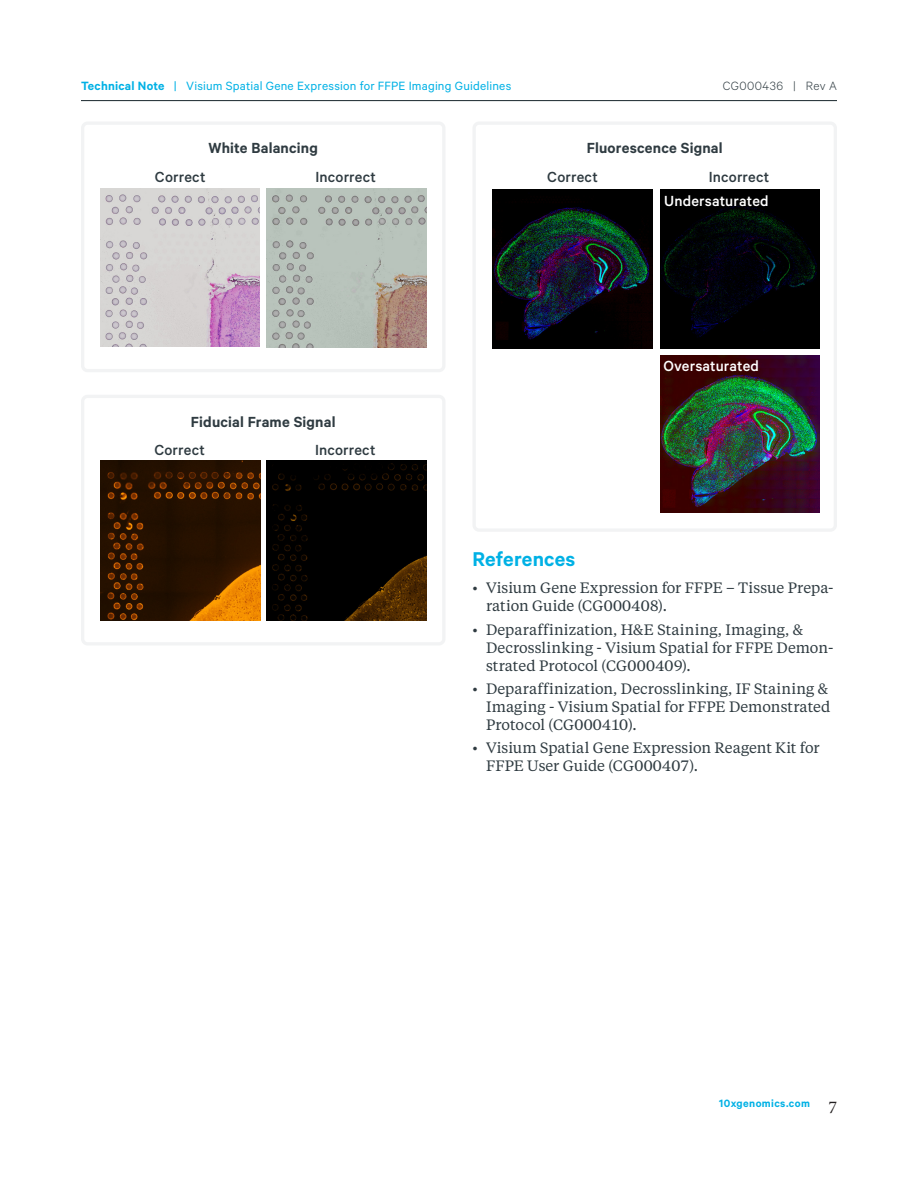
<style>
.page{position:relative;width:918px;height:1188px;background:#fff}
.page>*{position:absolute;margin:0;border:0;box-sizing:border-box;transform-origin:0 0}
.Section_Header{font:600 22.5px "Calibre";letter-spacing:.01em;color:#00b1e5}
.t1{font:18px "Minion Pro";color:#231f20}
.Figure_Label_Gray{font:600 16.5px "Calibre";letter-spacing:.01em;color:#2f3b41}
.Figure_Label_Gray-2{font:500 16.5px "Calibre";letter-spacing:.01em;color:#2f3b41}
.Figure_Label_Gray-3{font:500 16.5px "Calibre";letter-spacing:.005em;color:#fff}
.t2{font:15px/18px "Tiempos Text";letter-spacing:.005em;color:#2f3b41}
.t3{font:13.5px "Calibre";letter-spacing:.015em;color:#00b1e5}
.t4{font:300 13.5px "Calibre";letter-spacing:.035em;color:#2f3b41}
.t5{font:600 12px "Calibre";letter-spacing:.035em;color:#00b1e5}
.s1{font-weight:600}
</style>
<div class="page">
<hr style="left:81px;top:100px;width:756px;height:1px;background:#2f3b41">
<div style="left:473px;top:122px;width:364px;height:410px;border:3px solid #f2f3f4;border-radius:5px"></div>
<img style="left:660px;top:189px;width:160px;height:160px">
<img style="left:660px;top:356px;width:160px;height:157px">
<img style="left:493px;top:189px;width:159px;height:160px">
<div style="left:81px;top:122px;width:365px;height:250px;border:3px solid #f2f3f4;border-radius:5px"></div>
<img style="left:100px;top:188px;width:160px;height:159px">
<img style="left:267px;top:188px;width:160px;height:159px">
<div style="left:81px;top:395px;width:365px;height:250px;border:3px solid #f2f3f4;border-radius:5px"></div>
<img style="left:100px;top:461px;width:160px;height:159px">
<img style="left:266px;top:461px;width:160px;height:159px">
<p class="t3" style="left:81px;top:78px;width:432px"><span class="s1">Technical Note</span> | Visium Spatial Gene Expression for FFPE Imaging Guidelines</p>
<p class="t4" style="left:723px;top:78px;width:116px">CG000436 | Rev A</p>
<p class="Figure_Label_Gray" style="left:209px;top:139px;width:111px">White Balancing</p>
<p class="Figure_Label_Gray-2" style="left:155px;top:167px;width:52px">Correct</p>
<p class="Figure_Label_Gray-2" style="left:316px;top:167px;width:62px">Incorrect</p>
<p class="Figure_Label_Gray" style="left:191px;top:412px;width:146px">Fiducial Frame Signal</p>
<p class="Figure_Label_Gray-2" style="left:154px;top:440px;width:52px">Correct</p>
<p class="Figure_Label_Gray-2" style="left:315px;top:440px;width:62px">Incorrect</p>
<p class="Figure_Label_Gray" style="left:587px;top:139px;width:137px">Fluorescence Signal</p>
<p class="Figure_Label_Gray-2" style="left:547px;top:167px;width:52px">Correct</p>
<p class="Figure_Label_Gray-2" style="left:709px;top:167px;width:62px">Incorrect</p>
<p class="Figure_Label_Gray-3" style="left:664px;top:191px;width:106px">Undersaturated</p>
<p class="Figure_Label_Gray-3" style="left:663px;top:356px;width:97px">Oversaturated</p>
<p class="Section_Header" style="left:472px;top:545px;width:104px">References</p>
<p class="t2" style="left:486px;top:578px;width:349px;text-indent:-14px">• Visium Gene Expression for FFPE – Tissue Prepa&shy;ration Guide (CG000408).</p>
<p class="t2" style="left:486px;top:620px;width:349px;text-indent:-14px">• Deparaffinization, H&amp;E Staining, Imaging, &amp;<br>Decrosslinking - Visium Spatial for FFPE Demon&shy;strated Protocol (CG000409).</p>
<p class="t2" style="left:486px;top:679px;width:346px;text-indent:-14px">• Deparaffinization, Decrosslinking, IF Staining &amp;<br>Imaging - Visium Spatial for FFPE Demonstrated<br>Protocol (CG000410).</p>
<p class="t2" style="left:486px;top:738px;width:335px;text-indent:-14px">• Visium Spatial Gene Expression Reagent Kit for<br>FFPE User Guide (CG000407).</p>
<p class="t5" style="left:719px;top:1096px;width:92px">10xgenomics.com</p>
<p class="t1" style="left:828px;top:1095px;width:10px">7</p>
</div>
